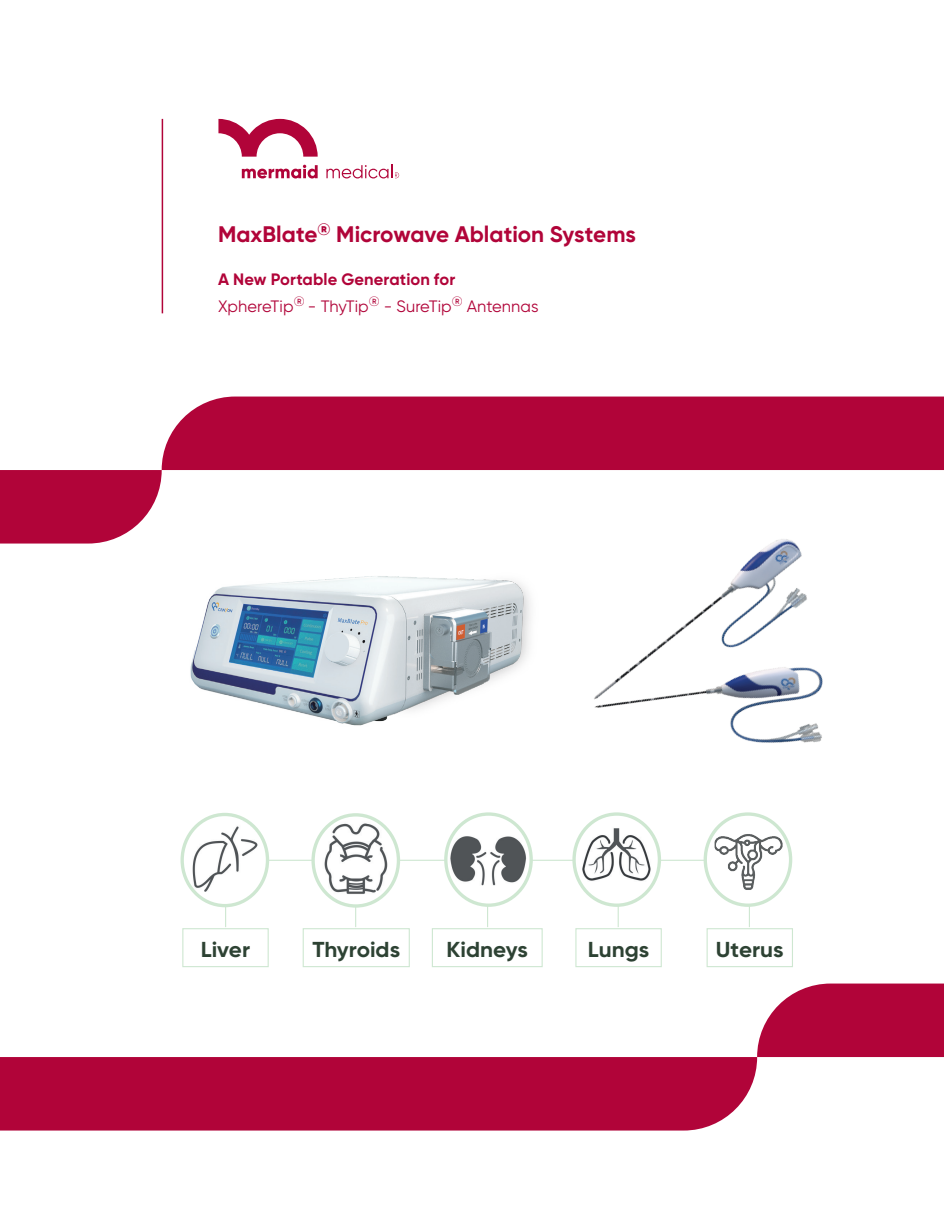
<style>
.page{position:relative;width:944px;height:1214px;background:#fff}
.page>*{position:absolute;margin:0;border:0;box-sizing:border-box;transform-origin:0 0}
.t1{font:700 22.5px "Gilroy";color:#b10439}
.t2{font:700 21.6px "Gilroy";color:#2d4233;scale:1.04 1}
.t3{font:16.5px/27px "Gilroy";letter-spacing:.005em;color:#b10439}
.s1{font-weight:700}
</style>
<div class="page">
<svg style="left:757px;top:983px;width:187px;height:74px;background:#b81b4b"></svg>
<div style="left:0;top:1057px;width:757px;height:73px;background:#b10439"></div>
<div style="left:162px;top:396px;width:782px;height:74px;background:#b10439"></div>
<svg style="left:0;top:470px;width:162px;height:73px;background:#b51143"></svg>
<svg style="left:326px;top:165px;width:73px;height:13px"></svg>
<svg style="left:242px;top:165px;width:75px;height:13px"></svg>
<svg style="left:218px;top:119px;width:100px;height:38px"></svg>
<hr style="left:162px;top:119px;width:1px;height:194px;background:#b10439">
<img style="left:123px;top:529px;width:394px;height:197px">
<hr style="left:196px;top:859px;width:510px;height:1px;background:#cee7d1">
<hr style="left:225px;top:848px;width:1px;height:79px;background:#cee7d1">
<hr style="left:617px;top:848px;width:1px;height:79px;background:#cee7d1">
<hr style="left:487px;top:848px;width:1px;height:79px;background:#cee7d1">
<hr style="left:355px;top:848px;width:1px;height:79px;background:#cee7d1">
<img style="left:184px;top:820px;width:82px;height:83px">
<div style="left:180px;top:812px;width:89px;height:95px;border:3px solid #cee7d1;border-radius:50%"></div>
<img style="left:315px;top:816px;width:83px;height:90px">
<div style="left:311px;top:813px;width:89px;height:94px;border:3px solid #cee7d1;border-radius:50%"></div>
<div style="left:182px;top:928px;width:87px;height:39px;border:1px solid #cee7d1"></div>
<div style="left:303px;top:928px;width:107px;height:39px;border:1px solid #cee7d1"></div>
<div style="left:432px;top:928px;width:110px;height:39px;border:1px solid #cee7d1"></div>
<div style="left:575px;top:928px;width:86px;height:39px;border:1px solid #cee7d1"></div>
<svg style="left:446px;top:814px;width:85px;height:91px"></svg>
<img style="left:446px;top:826px;width:83px;height:70px">
<div style="left:444px;top:812px;width:89px;height:95px;border:3px solid #cee7d1;border-radius:50%"></div>
<div style="left:574px;top:814px;width:85px;height:91px;background:#fff;border-radius:50%"></div>
<img style="left:576px;top:877px;width:82px;height:8px">
<img style="left:517px;top:582px;width:305px;height:295px">
<hr style="left:748px;top:848px;width:2px;height:79px;background:#cee7d1">
<div style="left:706px;top:928px;width:87px;height:39px;border:1px solid #cee7d1"></div>
<svg style="left:705px;top:814px;width:85px;height:91px"></svg>
<img style="left:714px;top:827px;width:68px;height:69px">
<div style="left:703px;top:812px;width:89px;height:95px;border:3px solid #cee7d1;border-radius:50%"></div>
<img style="left:569px;top:539px;width:254px;height:171px">
<h1 class="t1" style="left:218px;top:220px;width:419px">MaxBlate<sup>®</sup> Microwave Ablation Systems</h1>
<p class="t3" style="left:218px;top:265px;width:322px"><span class="s1">A New Portable Generation for<br></span>XphereTip<sup>®</sup> - ThyTip<sup>®</sup> - SureTip<sup>®</sup> Antennas</p>
<h2 class="t2" style="left:201px;top:935px;width:49px">Liver</h2>
<h2 class="t2" style="left:312px;top:935px;width:86px">Thyroids</h2>
<h2 class="t2" style="left:446px;top:935px;width:80px">Kidneys</h2>
<h2 class="t2" style="left:588px;top:935px;width:61px">Lungs</h2>
<h2 class="t2" style="left:716px;top:935px;width:67px">Uterus</h2>
</div>
